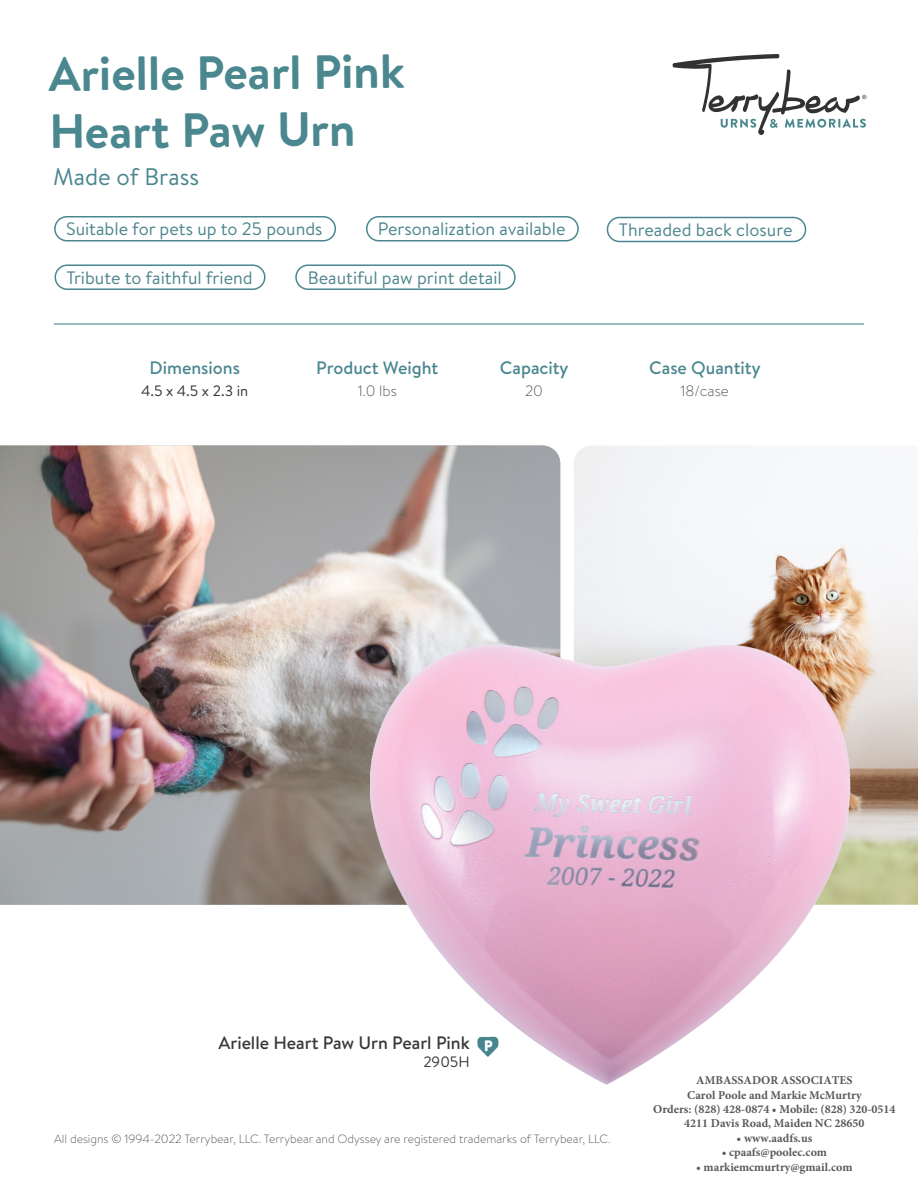
<style>
.page{position:relative;width:918px;height:1188px;background:#fff}
.page>*{position:absolute;margin:0;border:0;box-sizing:border-box;transform-origin:0 0}
.t1{font:700 48px "Brandon Text";letter-spacing:-.01em;color:#4a878f}
.t2{font:24px "Brandon Text";color:#4a878f}
.t3{font:18px "Brandon Text";color:#4d858d}
.t4{font:500 18px "Brandon Text";color:#4a878f}
.t5{font:500 18px "Brandon Text";color:#373936}
.t6{font:300 15px "Brandon Text";color:#57585a}
.t7{font:15px "Brandon Text";color:#333233}
.t8{font:15px "Brandon Text";color:#373936}
.t9{font:700 12px/14.4px "Minion Pro";color:#58595b;text-align:center}
.t10{font:300 12px "Brandon Text";color:#57585a}
</style>
<div class="page">
<img style="left:574px;top:446px;width:344px;height:459px">
<img style="left:0;top:446px;width:560px;height:459px">
<hr style="left:54px;top:323px;width:810px;height:2px;background:#4a878f">
<svg style="left:673px;top:54px;width:193px;height:81px"></svg>
<div style="left:55px;top:264px;width:211px;height:26px;border:2px solid #4a878f;border-radius:12px"></div>
<div style="left:366px;top:216px;width:213px;height:26px;border:2px solid #4a878f;border-radius:12px"></div>
<div style="left:54px;top:216px;width:282px;height:26px;border:2px solid #4a878f;border-radius:12px"></div>
<div style="left:607px;top:217px;width:199px;height:25px;border:2px solid #4a878f;border-radius:12px"></div>
<img style="left:370px;top:608px;width:534px;height:477px">
<div style="left:295px;top:264px;width:221px;height:26px;border:2px solid #4a878f;border-radius:12px"></div>
<p class="t1" style="left:49px;top:39px;width:358px">Arielle Pearl Pink</p>
<p class="t1" style="left:49px;top:97px;width:308px">Heart Paw Urn</p>
<p class="t2" style="left:53px;top:160px;width:148px">Made of Brass</p>
<p class="t3" style="left:66px;top:216px;width:258px">Suitable for pets up to 25 pounds</p>
<p class="t3" style="left:378px;top:216px;width:189px">Personalization available</p>
<p class="t3" style="left:619px;top:217px;width:175px">Threaded back closure</p>
<p class="t3" style="left:308px;top:265px;width:196px">Beautiful paw print detail</p>
<p class="t3" style="left:66px;top:265px;width:188px">Tribute to faithful friend</p>
<p class="t4" style="left:150px;top:355px;width:92px">Dimensions</p>
<p class="t4" style="left:316px;top:355px;width:124px">Product Weight</p>
<p class="t4" style="left:500px;top:355px;width:70px">Capacity</p>
<p class="t4" style="left:649px;top:355px;width:113px">Case Quantity</p>
<p class="t7" style="left:141px;top:381px;width:109px">4.5 x 4.5 x 2.3 in</p>
<p class="t6" style="left:358px;top:381px;width:41px">1.0 lbs</p>
<p class="t6" style="left:525px;top:381px;width:19px">20</p>
<p class="t6" style="left:681px;top:381px;width:50px">18/case</p>
<p class="t5" style="left:218px;top:1031px;width:253px">Arielle Heart Paw Urn Pearl Pink</p>
<p class="t8" style="left:423px;top:1052px;width:48px">2905H</p>
<p class="t10" style="left:54px;top:1131px;width:558px">All designs © 1994-2022 Terrybear, LLC. Terrybear and Odyssey are registered trademarks of Terrybear, LLC.</p>
<p class="t9" style="left:653px;top:1073px;width:244px">AMBASSADOR ASSOCIATES<br>Carol Poole and Markie McMurtry<br>Orders: (828) 428-0874 • Mobile: (828) 320-0514<br>4211 Davis Road, Maiden NC 28650</p>
<p class="t9" style="left:737px;top:1131px;width:77px">• www.aadfs.us</p>
<p class="t9" style="left:722px;top:1145px;width:107px">• cpaafs@poolec.com</p>
<p class="t9" style="left:696px;top:1159px;width:158px">• markiemcmurtry@gmail.com</p>
</div>
